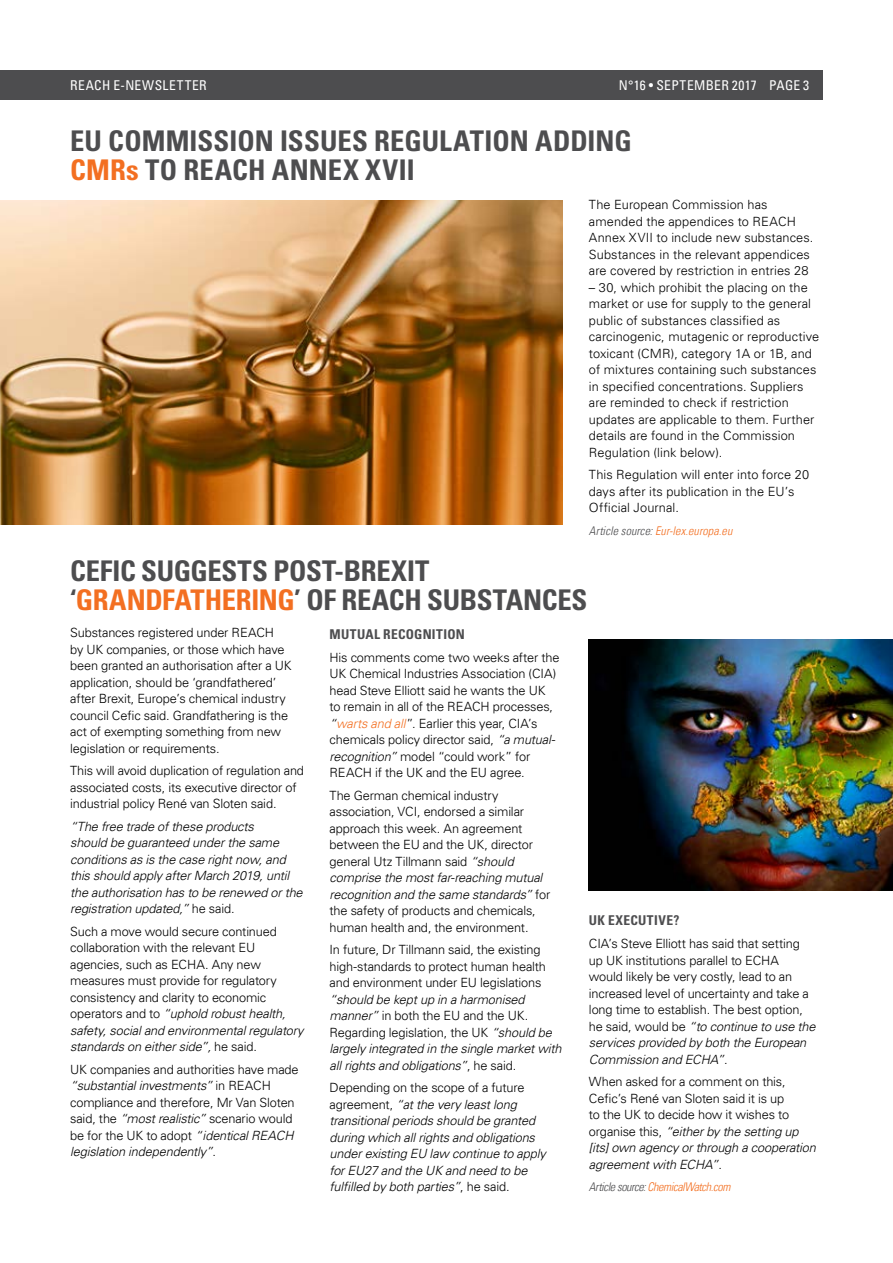
<style>
.page{position:relative;width:893px;height:1263px;background:#fff}
.page>*{position:absolute;margin:0;border:0;box-sizing:border-box;transform-origin:0 0}
.t1{font:700 condensed 28.5px/28.5px "Univers LT";color:#4d4d4f}
.t2{font:condensed 13.5px "Univers LT";letter-spacing:.03em;color:#fff}
.t3{font:700 condensed 13.5px "Univers LT";letter-spacing:.025em;color:#4d4d4f}
.t4{font:300 12.75px/16.5px "Univers LT";letter-spacing:-.01em;color:#000}
.t5{font:italic 300 12.75px/16.5px "Univers LT";letter-spacing:-.01em;color:#000}
.t6{font:300 12.75px/16.5px "Univers LT";letter-spacing:.01em;color:#000}
.t7{font:italic 300 condensed 12px "Univers LT";letter-spacing:.01em;color:#f36f21}
.t8{font:italic 300 condensed 12px "Univers LT";letter-spacing:-.025em;color:#f36f21}
.s1{color:#f36f21}
.s2{color:#4d4d4f}
.s3{font-style:normal}
.s4{font-style:italic}
.s5{font-style:italic;color:#f36f21}
</style>
<div class="page">
<div style="left:0;top:70px;width:823px;height:30px;background:#4d4d4f"></div>
<img style="left:589px;top:639px;width:304px;height:251px">
<img style="left:0;top:200px;width:562px;height:324px">
<p class="t2" style="left:70px;top:77px;width:138px">REACH E-NEWSLETTER</p>
<p class="t2" style="left:619px;top:77px;width:192px">N°16 • SEPTEMBER 2017 PAGE 3</p>
<h1 class="t1" style="left:70px;top:127px;width:563px">EU COMMISSION ISSUES REGULATION ADDING<br><span class="s1">CMRs</span> TO REACH ANNEX XVII</h1>
<p class="t6" style="left:589px;top:197px;width:226px">The European Commission has amended the appendices to REACH Annex XVII to include new substances.<br>Substances in the relevant appendices are covered by restriction in entries 28</p>
<p class="t6" style="left:589px;top:279px;width:232px">– 30, which prohibit the placing on the market or use for supply to the general public of substances classified as carcinogenic, mutagenic or reproductive toxicant (CMR), category 1A or 1B, and of mixtures containing such substances in specified concentrations. Suppliers are reminded to check if restriction updates are applicable to them. Further details are found in the Commission Regulation (link below).</p>
<p class="t4" style="left:589px;top:467px;width:222px">This Regulation will enter into force 20 days after its publication in the EU’s<br>Official Journal.</p>
<p class="t7" style="left:589px;top:524px;width:145px"><span class="s2">Article source:</span> Eur-lex.europa.eu</p>
<h1 class="t1" style="left:70px;top:557px;width:519px">CEFIC SUGGESTS POST-BREXIT ‘<span class="s1">GRANDFATHERING</span>’ OF REACH SUBSTANCES</h1>
<p class="t4" style="left:70px;top:624px;width:223px">Substances registered under REACH<br>by UK companies, or those which have been granted an authorisation after a UK application, should be ‘grandfathered’ after Brexit, Europe’s chemical industry council Cefic said. Grandfathering is the act of exempting something from new legislation or requirements.</p>
<p class="t4" style="left:70px;top:762px;width:235px">This will avoid duplication of regulation and associated costs, its executive director of industrial policy René van Sloten said.</p>
<p class="t5" style="left:70px;top:818px;width:234px">“The free trade of these products<br>should be guaranteed under the same conditions as is the case right now, and this should apply after March 2019, until the authorisation has to be renewed or the registration updated,” <span class="s3">he said.</span></p>
<p class="t4" style="left:70px;top:923px;width:235px">Such a move would secure continued collaboration with the relevant EU agencies, such as ECHA. Any new measures must provide for regulatory consistency and clarity to economic operators and to <span class="s4">“uphold robust health, safety, social and environmental regulatory standards on either side”,</span> he said.</p>
<p class="t4" style="left:70px;top:1061px;width:230px">UK companies and authorities have made <span class="s4">“substantial investments”</span> in REACH compliance and therefore, Mr Van Sloten said, the <span class="s4">“most realistic”</span> scenario would be for the UK to adopt <span class="s4">“identical REACH legislation independently”</span>.</p>
<p class="t3" style="left:330px;top:625px;width:137px">MUTUAL RECOGNITION</p>
<p class="t4" style="left:330px;top:649px;width:231px">His comments come two weeks after the UK Chemical Industries Association (CIA) head Steve Elliott said he wants the UK to remain in all of the REACH processes, <span class="s4">“</span><span class="s5">warts and all</span>”. Earlier this year, CIA’s chemicals policy director said, <span class="s4">“a mutual&shy;recognition”</span> model “could work” for REACH if the UK and the EU agree.</p>
<p class="t4" style="left:330px;top:787px;width:222px">The German chemical industry association, VCI, endorsed a similar approach this week. An agreement between the EU and the UK, director general Utz Tillmann said <span class="s4">“should comprise the most far-reaching mutual recognition and the same standards”</span> for the safety of products and chemicals, human health and, the environment.</p>
<p class="t4" style="left:330px;top:942px;width:218px">In future, Dr Tillmann said, the existing high-standards to protect human health and environment under EU legislations</p>
<p class="t5" style="left:330px;top:991px;width:233px">“should be kept up in a harmonised manner” <span class="s3">in both the EU and the UK.<br>Regarding legislation, the UK</span> “should be largely integrated in the single market with all rights and obligations”<span class="s3">, he said.</span></p>
<p class="t5" style="left:330px;top:1080px;width:218px"><span class="s3">Depending on the scope of a future agreement,</span> “at the very least long transitional periods should be granted during which all rights and obligations under existing EU law continue to apply for EU27 and the UK and need to be fulfilled by both parties”<span class="s3">, he said.</span></p>
<p class="t3" style="left:589px;top:912px;width:92px">UK EXECUTIVE?</p>
<p class="t4" style="left:589px;top:936px;width:228px">CIA’s Steve Elliott has said that setting up UK institutions parallel to ECHA would likely be very costly, lead to an increased level of uncertainty and take a long time to establish. The best option, he said, would be <span class="s4">“to continue to use the services provided by both the European Commission and ECHA”</span>.</p>
<p class="t4" style="left:589px;top:1074px;width:228px">When asked for a comment on this, Cefic’s René van Sloten said it is up<br>to the UK to decide how it wishes to organise this, <span class="s4">“either by the setting up [its] own agency or through a cooperation agreement with ECHA”</span>.</p>
<p class="t8" style="left:589px;top:1180px;width:143px"><span class="s2">Article source:</span> ChemicalWatch.com</p>
</div>
